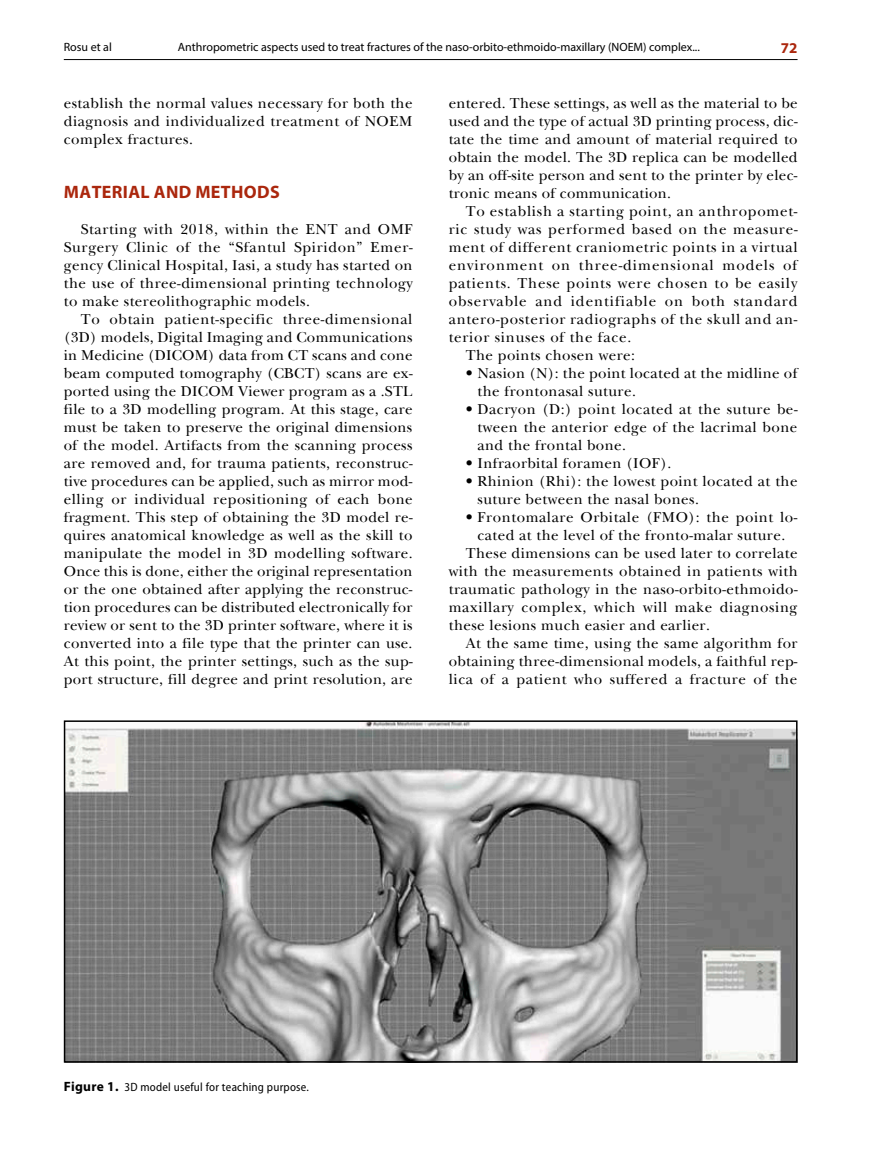
<style>
.page{position:relative;width:872px;height:1170px;background:#fff}
.page>*{position:absolute;margin:0;border:0;box-sizing:border-box;transform-origin:0 0}
.t1{font:700 18px "Myriad Pro";letter-spacing:.02em;color:#ab270d}
.t2{font:15px/18px "Baskerville Std RO";letter-spacing:.03em;color:#000;text-align:justify}
.t3{font:15px "Baskerville Std RO";letter-spacing:.05em;color:#000}
.t4{font:15px "Baskerville Std RO";letter-spacing:.055em;color:#000}
.t5{font:15px "Baskerville Std RO";letter-spacing:.065em;color:#000}
.t6{font:700 15px "Myriad Pro";color:#ab270d}
.t7{font:12px "Myriad Pro";color:#000}
.t8{font:semi-condensed 12px "Myriad Pro";letter-spacing:.02em;color:#000}
.s1{font-weight:700;font-stretch:normal;font-size:13.5px}
</style>
<div class="page">
<hr style="left:64px;top:59px;width:733px;height:1px;background:#000">
<img style="left:67px;top:723px;width:727px;height:336px">
<div style="left:64px;top:720px;width:733px;height:342px;border:2px solid #000"></div>
<p class="t7" style="left:64px;top:40px;width:50px">Rosu et al</p>
<p class="t7" style="left:178px;top:40px;width:523px">Anthropometric aspects used to treat fractures of the naso-orbito-ethmoido-maxillary (NOEM) complex...</p>
<p class="t6" style="left:781px;top:38px;width:18px">72</p>
<p class="t2" style="left:64px;top:94px;width:350px">establish the normal values necessary for both the diagnosis and individualized treatment of NOEM complex fractures.</p>
<p class="t1" style="left:64px;top:180px;width:217px">MATERIAL AND METHODS</p>
<p class="t2" style="left:64px;top:220px;width:350px;text-indent:17px">Starting with 2018, within the ENT and OMF Surgery Clinic of the “Sfantul Spiridon” Emer&shy;gency Clinical Hospital, Iasi, a study has started on the use of three-dimensional printing technology to make stereolithographic models.</p>
<p class="t2" style="left:64px;top:310px;width:350px;text-indent:17px">To obtain patient-specific three-dimensional (3D) models, Digital Imaging and Communications in Medicine (DICOM) data from CT scans and cone beam computed tomography (CBCT) scans are ex&shy;ported using the DICOM Viewer program as a .STL file to a 3D modelling program. At this stage, care must be taken to preserve the original dimensions of the model. Artifacts from the scanning process are removed and, for trauma patients, reconstruc&shy;tive procedures can be applied, such as mirror mod&shy;elling or individual repositioning of each bone fragment. This step of obtaining the 3D model re&shy;quires anatomical knowledge as well as the skill to manipulate the model in 3D modelling software.<br>Once this is done, either the original representation or the one obtained after applying the reconstruc&shy;tion procedures can be distributed electronically for review or sent to the 3D printer software, where it is converted into a file type that the printer can use.<br>At this point, the printer settings, such as the sup&shy;port structure, fill degree and print resolution, are</p>
<p class="t2" style="left:449px;top:94px;width:350px">entered. These settings, as well as the material to be used and the type of actual 3D printing process, dic&shy;tate the time and amount of material required to obtain the model. The 3D replica can be modelled by an off-site person and sent to the printer by elec&shy;tronic means of communication.</p>
<p class="t3" style="left:466px;top:202px;width:333px">To establish a starting point, an anthropomet-</p>
<p class="t4" style="left:449px;top:220px;width:350px">ric study was performed based on the measure-</p>
<p class="t2" style="left:449px;top:238px;width:350px">ment of different craniometric points in a virtual</p>
<p class="t5" style="left:449px;top:256px;width:350px">environment on three-dimensional models of</p>
<p class="t4" style="left:449px;top:274px;width:350px">patients. These points were chosen to be easily</p>
<p class="t5" style="left:449px;top:292px;width:350px">observable and identifiable on both standard</p>
<p class="t3" style="left:449px;top:310px;width:350px">antero-posterior radiographs of the skull and an-</p>
<p class="t3" style="left:449px;top:328px;width:184px">terior sinuses of the face.</p>
<p class="t2" style="left:466px;top:346px;width:171px">The points chosen were:</p>
<p class="t2" style="left:477px;top:364px;width:321px;text-indent:-12px">• Nasion (N): the point located at the midline of the frontonasal suture.</p>
<p class="t2" style="left:477px;top:400px;width:322px;text-indent:-12px">• Dacryon (D:) point located at the suture be&shy;tween the anterior edge of the lacrimal bone and the frontal bone.</p>
<p class="t2" style="left:466px;top:454px;width:207px">• Infraorbital foramen (IOF).</p>
<p class="t2" style="left:477px;top:472px;width:321px;text-indent:-12px">• Rhinion (Rhi): the lowest point located at the suture between the nasal bones.</p>
<p class="t2" style="left:466px;top:508px;width:333px">• Frontomalare Orbitale (FMO): the point lo-</p>
<p class="t2" style="left:477px;top:526px;width:309px">cated at the level of the fronto-malar suture.</p>
<p class="t2" style="left:466px;top:544px;width:333px">These dimensions can be used later to correlate</p>
<p class="t2" style="left:449px;top:562px;width:350px">with the measurements obtained in patients with</p>
<p class="t2" style="left:449px;top:580px;width:350px">traumatic pathology in the naso-orbito-ethmoido-</p>
<p class="t2" style="left:449px;top:598px;width:350px">maxillary complex, which will make diagnosing</p>
<p class="t2" style="left:449px;top:616px;width:263px">these lesions much easier and earlier.</p>
<p class="t2" style="left:466px;top:634px;width:333px">At the same time, using the same algorithm for</p>
<p class="t2" style="left:449px;top:652px;width:350px">obtaining three-dimensional models, a faithful rep-</p>
<p class="t2" style="left:449px;top:670px;width:350px">lica of a patient who suffered a fracture of the</p>
<p class="t8" style="left:64px;top:1080px;width:247px"><span class="s1">Figure 1.</span> 3D model useful for teaching purpose.</p>
</div>
